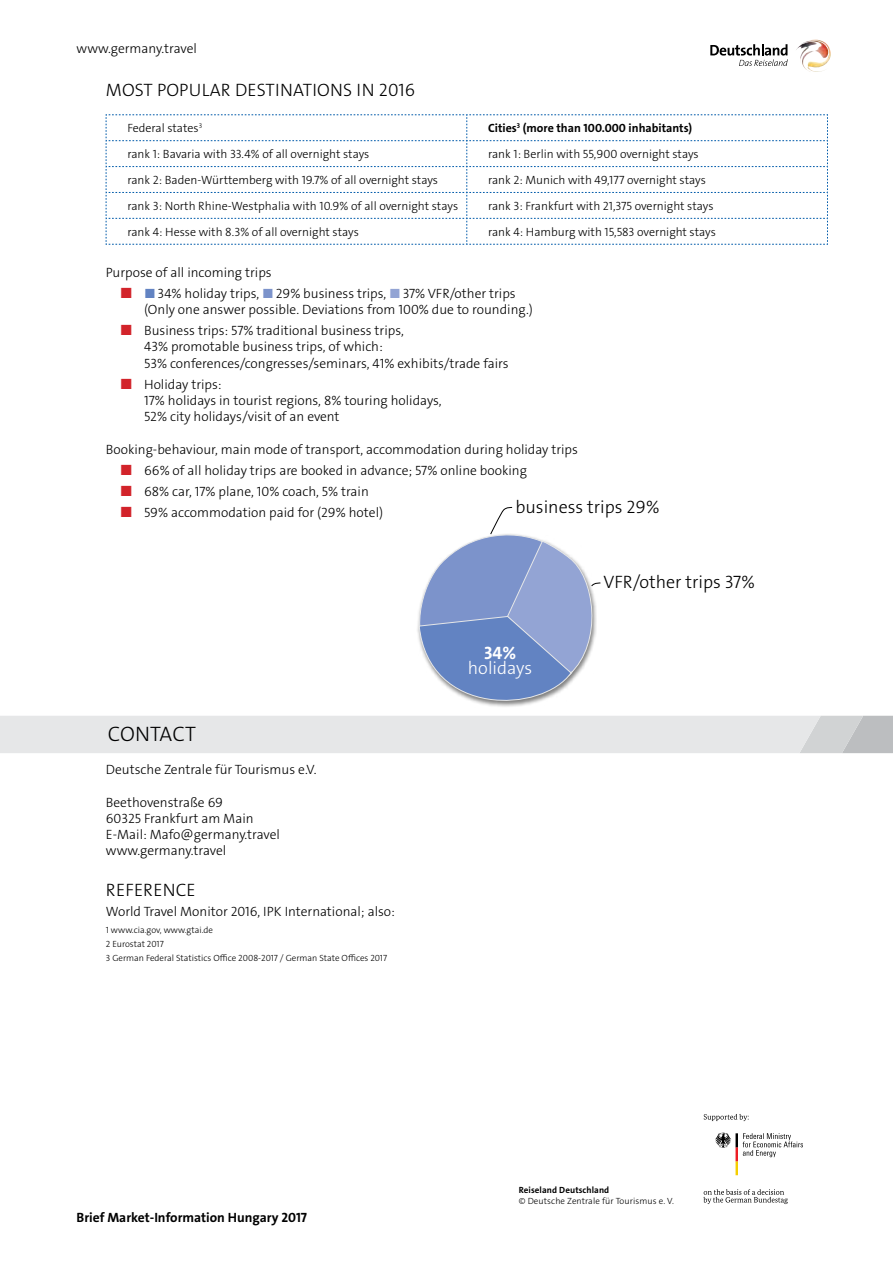
<style>
.page{position:relative;width:893px;height:1263px;background:#fff}
.page>*{position:absolute;margin:0;border:0;box-sizing:border-box;transform-origin:0 0}
.t1{font:21px "The Sans LP3 Lig";letter-spacing:.005em;color:#000}
.t2{font:18px "The Sans LP3 Lig";color:#000}
.t3{font:18px "The Sans LP3 Lig";color:#fff}
.t4{font:18px "The Sans LP7 Bld";color:#fff}
.t5{font:13.5px/16.2px "The Sans LP3 Lig";color:#000}
.t6{font:13.5px "The Sans LP7 Bld";color:#000}
.t7{font:12px "The Sans LP3 Lig";color:#000}
.t8{font:12px "The Sans LP7 Bld";color:#000}
.t9{font:9px/14.2px "The Sans LP3 Lig";color:#000}
.t10{font:9px "The Sans LP7 Bld";letter-spacing:.01em;color:#000}
.s1{font-size:15px;color:#d2232a}
.s2{color:#6283c2}
.s3{color:#7c93cb}
.s4{color:#93a4d4}
</style>
<div class="page">
<img style="left:796px;top:40px;width:35px;height:32px">
<svg style="left:710px;top:44px;width:78px;height:22px"></svg>
<svg style="left:106px;top:114px;width:722px;height:131px"></svg>
<svg style="left:704px;top:1114px;width:45px;height:7px"></svg>
<svg style="left:703px;top:1189px;width:85px;height:15px"></svg>
<svg style="left:715px;top:1133px;width:88px;height:42px"></svg>
<svg style="left:0;top:507px;width:893px;height:246px"></svg>
<p class="t5" style="left:77px;top:40px;width:122px">www.germany.travel</p>
<h2 class="t2" style="left:106px;top:78px;width:311px">MOST POPULAR DESTINATIONS IN 2016</h2>
<p class="t7" style="left:127px;top:120px;width:76px">Federal states<sup>3</sup></p>
<p class="t8" style="left:488px;top:120px;width:206px">Cities<sup>3</sup> (more than 100.000 inhabitants)</p>
<p class="t7" style="left:127px;top:146px;width:244px">rank 1: Bavaria with 33.4% of all overnight stays</p>
<p class="t7" style="left:488px;top:146px;width:212px">rank 1: Berlin with 55,900 overnight stays</p>
<p class="t7" style="left:127px;top:172px;width:312px">rank 2: Baden-Württemberg with 19.7% of all overnight stays</p>
<p class="t7" style="left:488px;top:172px;width:219px">rank 2: Munich with 49,177 overnight stays</p>
<p class="t7" style="left:127px;top:198px;width:332px">rank 3: North Rhine-Westphalia with 10.9% of all overnight stays</p>
<p class="t7" style="left:488px;top:198px;width:227px">rank 3: Frankfurt with 21,375 overnight stays</p>
<p class="t7" style="left:127px;top:224px;width:233px">rank 4: Hesse with 8.3% of all overnight stays</p>
<p class="t7" style="left:488px;top:224px;width:229px">rank 4: Hamburg with 15,583 overnight stays</p>
<p class="t5" style="left:106px;top:264px;width:167px">Purpose of all incoming trips</p>
<p class="t5" style="left:144px;top:285px;width:390px;text-indent:-24px"><span class="s1">■</span> <span class="s2">■</span>34% holiday trips, <span class="s3">■</span>29% business trips, <span class="s4">■</span>37% VFR/other trips (Only one answer possible. Deviations from 100% due to rounding.)</p>
<p class="t5" style="left:144px;top:323px;width:366px;text-indent:-24px"><span class="s1">■</span> Business trips: 57% traditional business trips,<br>43% promotable business trips, of which:<br>53% conferences/congresses/seminars, 41% exhibits/trade fairs</p>
<p class="t5" style="left:144px;top:376px;width:299px;text-indent:-24px"><span class="s1">■</span> Holiday trips:<br>17% holidays in tourist regions, 8% touring holidays,<br>52% city holidays/visit of an event</p>
<p class="t5" style="left:106px;top:442px;width:474px">Booking-behaviour, main mode of transport, accommodation during holiday trips</p>
<p class="t5" style="left:120px;top:463px;width:409px"><span class="s1">■</span> 66% of all holiday trips are booked in advance; 57% online booking</p>
<p class="t5" style="left:120px;top:484px;width:251px"><span class="s1">■</span> 68% car, 17% plane, 10% coach, 5% train</p>
<p class="t5" style="left:120px;top:505px;width:265px"><span class="s1">■</span> 59% accommodation paid for (29% hotel)</p>
<h2 class="t2" style="left:515px;top:495px;width:145px">business trips 29%</h2>
<h1 class="t1" style="left:108px;top:721px;width:90px">CONTACT</h1>
<p class="t5" style="left:106px;top:762px;width:212px">Deutsche Zentrale für Tourismus e.V.</p>
<p class="t5" style="left:106px;top:794px;width:176px">Beethovenstraße 69<br>60325 Frankfurt am Main<br>E-Mail: Mafo@germany.travel www.germany.travel</p>
<h2 class="t2" style="left:106px;top:878px;width:91px">REFERENCE</h2>
<p class="t5" style="left:106px;top:904px;width:291px">World Travel Monitor 2016, IPK International; also:</p>
<p class="t9" style="left:106px;top:923px;width:283px">1 www.cia.gov, www.gtai.de<br>2 Eurostat 2017<br>3 German Federal Statistics Office 2008-2017 / German State Offices 2017</p>
<h2 class="t4" style="left:484px;top:641px;width:34px">34%</h2>
<h2 class="t3" style="left:468px;top:656px;width:66px">holidays</h2>
<h2 class="t2" style="left:603px;top:571px;width:153px">VFR/other trips 37%</h2>
<p class="t6" style="left:77px;top:1209px;width:232px">Brief Market-Information Hungary 2017</p>
<p class="t10" style="left:519px;top:1184px;width:92px">Reiseland Deutschland</p>
<p class="t9" style="left:519px;top:1194px;width:157px">© Deutsche Zentrale für Tourismus e. V.</p>
</div>
